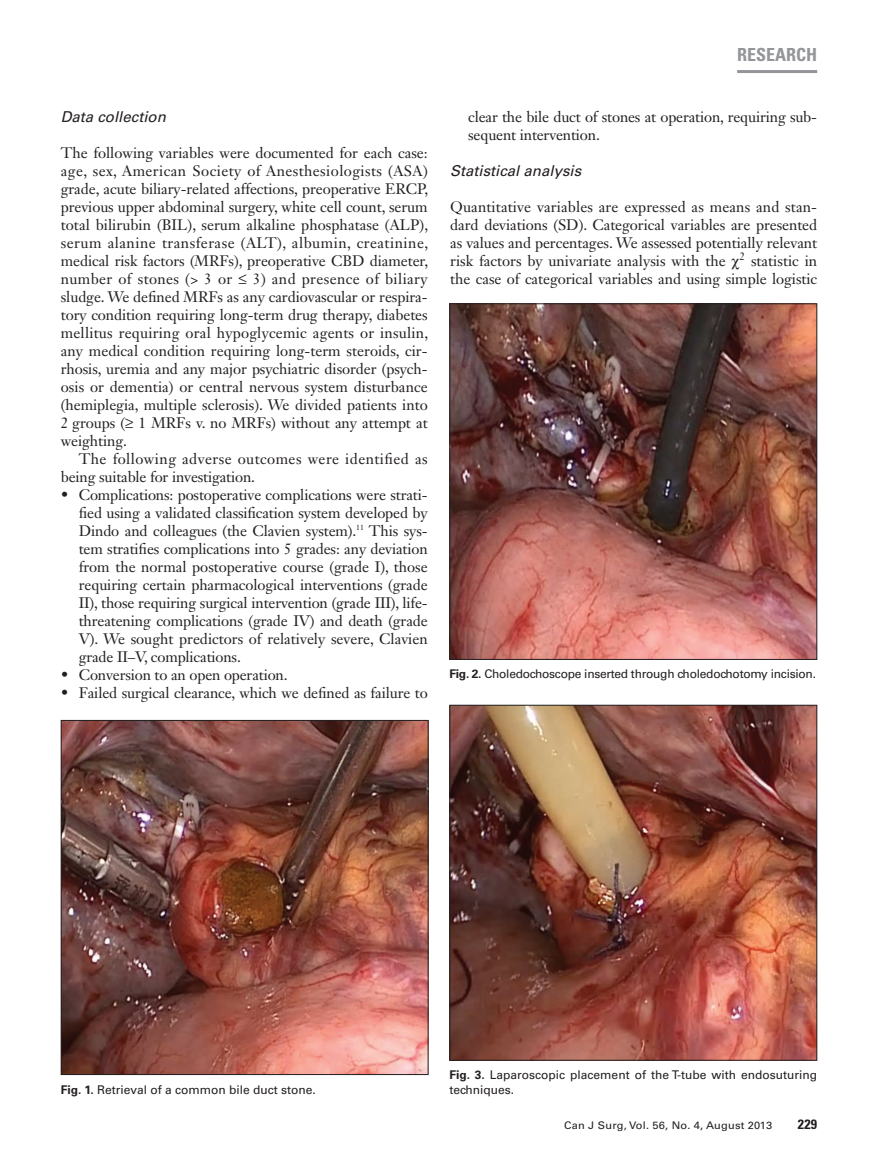
<style>
.page{position:relative;width:878px;height:1175px;background:#fff}
.page>*{position:absolute;margin:0;border:0;box-sizing:border-box;transform-origin:0 0}
.t1{font:700 condensed 18px "Univers LT Std";color:#939598}
.t2{font:15px/18px "Janson Text LT Std";letter-spacing:-.01em;color:#231f20;text-align:justify}
.t3{font:15px/18px "Janson Text LT Std";letter-spacing:.03em;color:#231f20}
.t4{font:italic 15px "Univers LT Std";color:#231f20}
.t5{font:700 condensed 13.5px "Univers LT Std";color:#231f20;scale:1.05 1}
.t6{font:12px "Univers LT Std";color:#231f20}
.t7{font:12px "Univers LT Std";letter-spacing:-.02em;color:#231f20}
.t8{font:10.5px "Univers LT Std";letter-spacing:.015em;color:#231f20;scale:1.05 1}
.s1{font-weight:700}
</style>
<div class="page">
<hr style="left:737px;top:70px;width:80px;height:3px;background:#939598">
<img style="left:451px;top:305px;width:364px;height:353px">
<div style="left:449px;top:303px;width:368px;height:357px;border:1px solid #231f20"></div>
<img style="left:451px;top:707px;width:364px;height:351px">
<div style="left:449px;top:705px;width:368px;height:355px;border:1px solid #231f20"></div>
<img style="left:63px;top:722px;width:363px;height:350px">
<div style="left:61px;top:720px;width:367px;height:354px;border:1px solid #231f20"></div>
<p class="t4" style="left:61px;top:111px;width:107px">Data collection</p>
<p class="t2" style="left:61px;top:145px;width:369px">The following variables were documented for each case: age, sex, American Society of Anesthesiologists (ASA) grade, acute biliary-related affections, preoperative ERCP, previous upper abdominal surgery, white cell count, serum total bilirubin (BIL), serum alkaline phosphatase (ALP), serum alanine transferase (ALT), albumin, creatinine, medical risk factors (MRFs), preoperative CBD diameter, number of stones (&gt; 3 or ≤ 3) and presence of biliary sludge. We defined MRFs as any cardiovascular or respira&shy;tory condition requiring long-term drug therapy, diabetes mellitus requiring oral hypoglycemic agents or insulin, any medical condition requiring long-term steroids, cir&shy;rhosis, uremia and any major psychiatric disorder (psych&shy;osis or dementia) or central nervous system disturbance (hemiplegia, multiple sclerosis). We divided patients into 2 groups (≥ 1 MRFs v. no MRFs) without any attempt at weighting.</p>
<p class="t3" style="left:61px;top:451px;width:368px;text-indent:18px">The following adverse outcomes were identified as being suitable for investigation.</p>
<p class="t2" style="left:79px;top:487px;width:350px;text-indent:-18px">• Complications: postoperative complications were strati&shy;fied using a validated classification system developed by Dindo and colleagues (the Clavien system).<sup>11</sup> This sys&shy;tem stratifies complications into 5 grades: any deviation from the normal postoperative course (grade I), those requiring certain pharmacological interventions (grade II), those requiring surgical intervention (grade III), life&shy;threatening complications (grade IV) and death (grade V). We sought predictors of relatively severe, Clavien grade II–V, complications.</p>
<p class="t2" style="left:61px;top:667px;width:228px">• Conversion to an open operation.</p>
<p class="t2" style="left:61px;top:685px;width:368px">• Failed surgical clearance, which we defined as failure to</p>
<p class="t1" style="left:737px;top:48px;width:82px">RESEARCH</p>
<p class="t2" style="left:468px;top:109px;width:350px">clear the bile duct of stones at operation, requiring sub&shy;sequent intervention.</p>
<p class="t4" style="left:450px;top:165px;width:132px">Statistical analysis</p>
<p class="t2" style="left:450px;top:199px;width:368px">Quantitative variables are expressed as means and stan&shy;dard deviations (SD). Categorical variables are presented as values and percentages. We assessed potentially relevant risk factors by univariate analysis with the <sup>2</sup> statistic in the case of categorical variables and using simple logistic</p>
<p class="t7" style="left:449px;top:670px;width:368px"><span class="s1">Fig. 2.</span> Choledochoscope inserted through choledochotomy incision.</p>
<p class="t6" style="left:449px;top:1070px;width:369px"><span class="s1">Fig. 3.</span> Laparoscopic placement of the T-tube with endosuturing</p>
<p class="t6" style="left:61px;top:1084px;width:256px"><span class="s1">Fig. 1.</span> Retrieval of a common bile duct stone.</p>
<p class="t6" style="left:449px;top:1084px;width:66px">techniques.</p>
<p class="t8" style="left:564px;top:1121px;width:199px">Can J Surg, Vol. 56, No. 4, August 2013</p>
<p class="t5" style="left:797px;top:1119px;width:20px">229</p>
</div>
